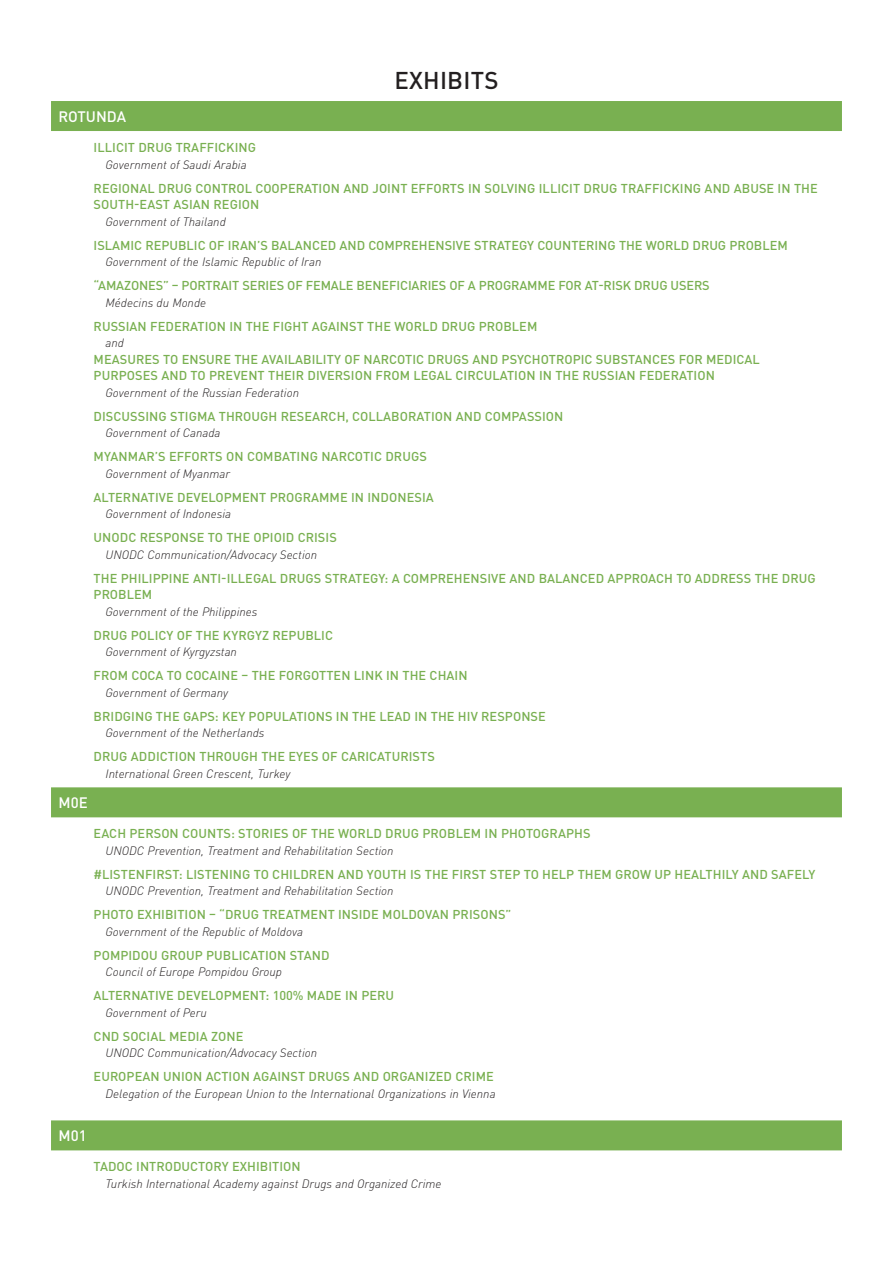
<style>
.page{position:relative;width:893px;height:1263px;background:#fff}
.page>*{position:absolute;margin:0;border:0;box-sizing:border-box;transform-origin:0 0}
.t1{font:500 24px "DIN Pro";letter-spacing:.01em;color:#231f20}
.t2{font:500 15px "DIN Pro";color:#fff}
.t3{font:500 12.75px/16.5px "DIN Pro";letter-spacing:.005em;color:#79b051}
.t4{font:italic 300 12px "DIN Pro";color:#231f20}
</style>
<div class="page">
<div style="left:51px;top:101px;width:791px;height:30px;background:#79b051"></div>
<div style="left:51px;top:787px;width:791px;height:30px;background:#79b051"></div>
<div style="left:51px;top:1120px;width:791px;height:30px;background:#79b051"></div>
<h1 class="t1" style="left:394px;top:61px;width:106px">EXHIBITS</h1>
<p class="t2" style="left:59px;top:104px;width:69px">ROTUNDA</p>
<p class="t3" style="left:94px;top:138px;width:164px">ILLICIT DRUG TRAFFICKING</p>
<p class="t4" style="left:106px;top:155px;width:143px">Government of Saudi Arabia</p>
<p class="t3" style="left:94px;top:178px;width:726px">REGIONAL DRUG CONTROL COOPERATION AND JOINT EFFORTS IN SOLVING ILLICIT DRUG TRAFFICKING AND ABUSE IN THE<br>SOUTH-EAST ASIAN REGION</p>
<p class="t4" style="left:106px;top:212px;width:122px">Government of Thailand</p>
<p class="t3" style="left:94px;top:235px;width:696px">ISLAMIC REPUBLIC OF IRAN’S BALANCED AND COMPREHENSIVE STRATEGY COUNTERING THE WORLD DRUG PROBLEM</p>
<p class="t4" style="left:106px;top:252px;width:217px">Government of the Islamic Republic of Iran</p>
<p class="t3" style="left:94px;top:276px;width:618px">“AMAZONES” – PORTRAIT SERIES OF FEMALE BENEFICIARIES OF A PROGRAMME FOR AT-RISK DRUG USERS</p>
<p class="t4" style="left:106px;top:293px;width:102px">Médecins du Monde</p>
<p class="t3" style="left:94px;top:316px;width:445px">RUSSIAN FEDERATION IN THE FIGHT AGAINST THE WORLD DRUG PROBLEM</p>
<p class="t4" style="left:106px;top:333px;width:20px">and</p>
<p class="t3" style="left:94px;top:349px;width:668px">MEASURES TO ENSURE THE AVAILABILITY OF NARCOTIC DRUGS AND PSYCHOTROPIC SUBSTANCES FOR MEDICAL<br>PURPOSES AND TO PREVENT THEIR DIVERSION FROM LEGAL CIRCULATION IN THE RUSSIAN FEDERATION</p>
<p class="t4" style="left:106px;top:383px;width:195px">Government of the Russian Federation</p>
<p class="t3" style="left:94px;top:406px;width:471px">DISCUSSING STIGMA THROUGH RESEARCH, COLLABORATION AND COMPASSION</p>
<p class="t4" style="left:106px;top:423px;width:116px">Government of Canada</p>
<p class="t3" style="left:94px;top:447px;width:335px">MYANMAR’S EFFORTS ON COMBATING NARCOTIC DRUGS</p>
<p class="t4" style="left:106px;top:464px;width:126px">Government of Myanmar</p>
<p class="t3" style="left:94px;top:487px;width:342px">ALTERNATIVE DEVELOPMENT PROGRAMME IN INDONESIA</p>
<p class="t4" style="left:106px;top:504px;width:127px">Government of Indonesia</p>
<p class="t3" style="left:94px;top:528px;width:245px">UNODC RESPONSE TO THE OPIOID CRISIS</p>
<p class="t4" style="left:106px;top:545px;width:213px">UNODC Communication/Advocacy Section</p>
<p class="t3" style="left:94px;top:568px;width:724px">THE PHILIPPINE ANTI-ILLEGAL DRUGS STRATEGY: A COMPREHENSIVE AND BALANCED APPROACH TO ADDRESS THE DRUG<br>PROBLEM</p>
<p class="t4" style="left:106px;top:602px;width:154px">Government of the Philippines</p>
<p class="t3" style="left:94px;top:625px;width:241px">DRUG POLICY OF THE KYRGYZ REPUBLIC</p>
<p class="t4" style="left:106px;top:642px;width:133px">Government of Kyrgyzstan</p>
<p class="t3" style="left:94px;top:666px;width:376px">FROM COCA TO COCAINE – THE FORGOTTEN LINK IN THE CHAIN</p>
<p class="t4" style="left:106px;top:683px;width:124px">Government of Germany</p>
<p class="t3" style="left:94px;top:706px;width:454px">BRIDGING THE GAPS: KEY POPULATIONS IN THE LEAD IN THE HIV RESPONSE</p>
<p class="t4" style="left:106px;top:723px;width:161px">Government of the Netherlands</p>
<p class="t3" style="left:94px;top:747px;width:343px">DRUG ADDICTION THROUGH THE EYES OF CARICATURISTS</p>
<p class="t4" style="left:106px;top:764px;width:186px">International Green Crescent, Turkey</p>
<p class="t2" style="left:59px;top:791px;width:31px">M0E</p>
<p class="t3" style="left:94px;top:824px;width:498px">EACH PERSON COUNTS: STORIES OF THE WORLD DRUG PROBLEM IN PHOTOGRAPHS</p>
<p class="t4" style="left:106px;top:841px;width:289px">UNODC Prevention, Treatment and Rehabilitation Section</p>
<p class="t3" style="left:94px;top:865px;width:723px">#LISTENFIRST: LISTENING TO CHILDREN AND YOUTH IS THE FIRST STEP TO HELP THEM GROW UP HEALTHILY AND SAFELY</p>
<p class="t4" style="left:106px;top:882px;width:289px">UNODC Prevention, Treatment and Rehabilitation Section</p>
<p class="t3" style="left:94px;top:905px;width:419px">PHOTO EXHIBITION – “DRUG TREATMENT INSIDE MOLDOVAN PRISONS”</p>
<p class="t4" style="left:106px;top:922px;width:199px">Government of the Republic of Moldova</p>
<p class="t3" style="left:94px;top:946px;width:237px">POMPIDOU GROUP PUBLICATION STAND</p>
<p class="t4" style="left:106px;top:963px;width:178px">Council of Europe Pompidou Group</p>
<p class="t3" style="left:94px;top:986px;width:302px">ALTERNATIVE DEVELOPMENT: 100% MADE IN PERU</p>
<p class="t4" style="left:106px;top:1003px;width:103px">Government of Peru</p>
<p class="t3" style="left:94px;top:1027px;width:151px">CND SOCIAL MEDIA ZONE</p>
<p class="t4" style="left:106px;top:1044px;width:213px">UNODC Communication/Advocacy Section</p>
<p class="t3" style="left:94px;top:1067px;width:402px">EUROPEAN UNION ACTION AGAINST DRUGS AND ORGANIZED CRIME</p>
<p class="t4" style="left:106px;top:1084px;width:392px">Delegation of the European Union to the International Organizations in Vienna</p>
<p class="t2" style="left:59px;top:1124px;width:30px">M01</p>
<p class="t3" style="left:94px;top:1157px;width:209px">TADOC INTRODUCTORY EXHIBITION</p>
<p class="t4" style="left:106px;top:1174px;width:338px">Turkish International Academy against Drugs and Organized Crime</p>
</div>
